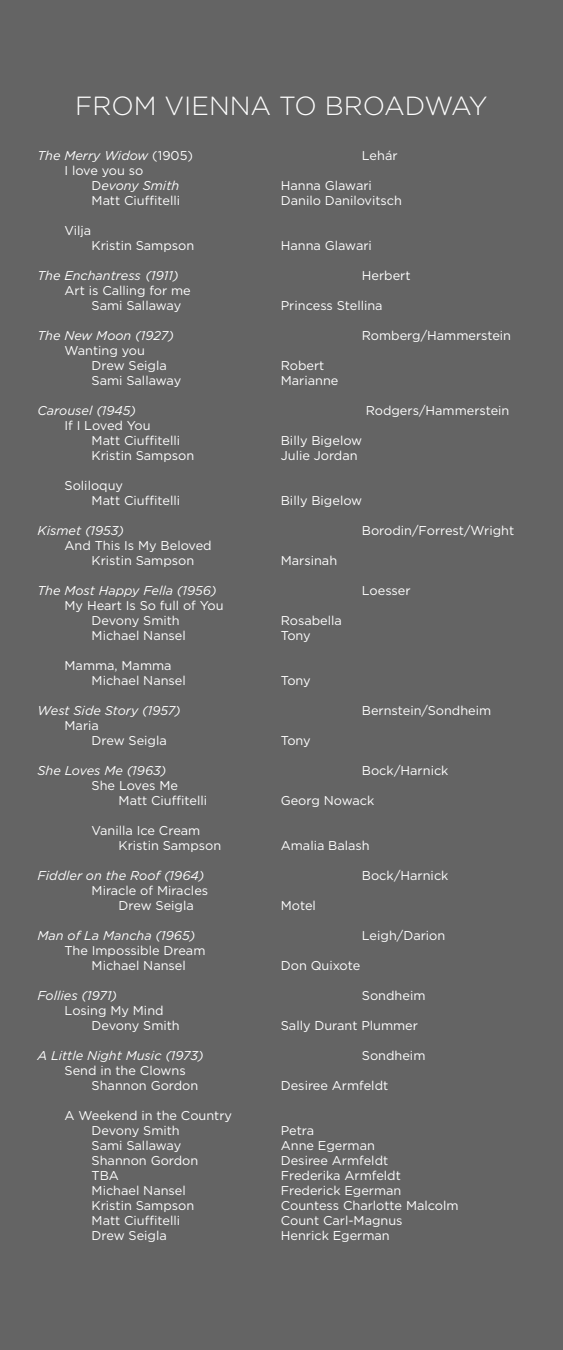
<style>
.page{position:relative;width:563px;height:1350px;background:#fff}
.page>*{position:absolute;margin:0;border:0;box-sizing:border-box;transform-origin:0 0}
.t1{font:300 26.25px "Gotham";color:#fff}
.t2{font:12.75px/15px "Gotham";color:#fff}
.t3{font:italic 12.75px "Gotham";color:#fff}
.s1{font-style:normal}
.s2{font-style:italic}
</style>
<div class="page">
<div style="left:0;top:0;width:562px;height:1350px;background:#646464"></div>
<h1 class="t1" style="left:75px;top:90px;width:414px">FROM VIENNA TO BROADWAY</h1>
<p class="t3" style="left:38px;top:148px;width:157px">The Merry Widow <span class="s1">(1905)</span></p>
<p class="t2" style="left:362px;top:148px;width:37px">Lehár</p>
<p class="t2" style="left:92px;top:163px;width:89px;text-indent:-27px">I love you so<br>D<span class="s2">evony Smith</span></p>
<p class="t2" style="left:281px;top:178px;width:93px">Hanna Glawari</p>
<p class="t2" style="left:92px;top:193px;width:90px">Matt Ciuffitelli</p>
<p class="t2" style="left:281px;top:193px;width:123px">Danilo Danilovitsch</p>
<p class="t2" style="left:65px;top:223px;width:28px">Vilja</p>
<p class="t2" style="left:92px;top:238px;width:104px">Kristin Sampson</p>
<p class="t2" style="left:281px;top:238px;width:93px">Hanna Glawari</p>
<p class="t3" style="left:38px;top:268px;width:143px">The Enchantress (1911)</p>
<p class="t2" style="left:362px;top:268px;width:50px">Herbert</p>
<p class="t2" style="left:92px;top:283px;width:101px;text-indent:-27px">Art is Calling for me<br>Sami Sallaway</p>
<p class="t2" style="left:281px;top:298px;width:103px">Princess Stellina</p>
<p class="t3" style="left:38px;top:328px;width:138px">The New Moon (1927)</p>
<p class="t2" style="left:362px;top:328px;width:151px">Romberg/Hammerstein</p>
<p class="t2" style="left:92px;top:343px;width:77px;text-indent:-27px">Wanting you<br>Drew Seigla</p>
<p class="t2" style="left:281px;top:358px;width:45px">Robert</p>
<p class="t2" style="left:92px;top:373px;width:91px">Sami Sallaway</p>
<p class="t2" style="left:281px;top:373px;width:59px">Marianne</p>
<p class="t3" style="left:38px;top:403px;width:100px">Carousel (1945)</p>
<p class="t2" style="left:365px;top:403px;width:145px">Rodgers/Hammerstein</p>
<p class="t2" style="left:92px;top:418px;width:90px;text-indent:-27px">If I Loved You<br>Matt Ciuffitelli</p>
<p class="t2" style="left:281px;top:433px;width:83px">Billy Bigelow</p>
<p class="t2" style="left:92px;top:448px;width:104px">Kristin Sampson</p>
<p class="t2" style="left:281px;top:448px;width:78px">Julie Jordan</p>
<p class="t2" style="left:92px;top:478px;width:90px;text-indent:-27px">Soliloquy<br>Matt Ciuffitelli</p>
<p class="t2" style="left:281px;top:493px;width:83px">Billy Bigelow</p>
<p class="t3" style="left:38px;top:523px;width:88px">Kismet (1953)</p>
<p class="t2" style="left:362px;top:523px;width:154px">Borodin/Forrest/Wright</p>
<p class="t2" style="left:92px;top:538px;width:122px;text-indent:-27px">And This Is My Beloved<br>Kristin Sampson</p>
<p class="t2" style="left:281px;top:553px;width:58px">Marsinah</p>
<p class="t3" style="left:38px;top:583px;width:180px">The Most Happy Fella (1956)</p>
<p class="t2" style="left:362px;top:583px;width:50px">Loesser</p>
<p class="t2" style="left:92px;top:598px;width:133px;text-indent:-27px">My Heart Is So full of You<br>Devony Smith</p>
<p class="t2" style="left:281px;top:613px;width:63px">Rosabella</p>
<p class="t2" style="left:92px;top:628px;width:96px">Michael Nansel</p>
<p class="t2" style="left:281px;top:628px;width:32px">Tony</p>
<p class="t2" style="left:92px;top:658px;width:96px;text-indent:-27px">Mamma, Mamma<br>Michael Nansel</p>
<p class="t2" style="left:281px;top:673px;width:32px">Tony</p>
<p class="t3" style="left:38px;top:703px;width:145px">West Side Story (1957)</p>
<p class="t2" style="left:362px;top:703px;width:131px">Bernstein/Sondheim</p>
<p class="t2" style="left:92px;top:718px;width:77px;text-indent:-27px">Maria<br>Drew Seigla</p>
<p class="t2" style="left:281px;top:733px;width:32px">Tony</p>
<p class="t3" style="left:38px;top:763px;width:130px">She Loves Me (1963)</p>
<p class="t2" style="left:362px;top:763px;width:88px">Bock/Harnick</p>
<p class="t2" style="left:119px;top:778px;width:90px;text-indent:-27px">She Loves Me<br>Matt Ciuffitelli</p>
<p class="t2" style="left:281px;top:793px;width:95px">Georg Nowack</p>
<p class="t2" style="left:119px;top:823px;width:104px;text-indent:-27px">Vanilla Ice Cream<br>Kristin Sampson</p>
<p class="t2" style="left:281px;top:838px;width:90px">Amalia Balash</p>
<p class="t3" style="left:38px;top:868px;width:168px">Fiddler on the Roof (1964)</p>
<p class="t2" style="left:362px;top:868px;width:88px">Bock/Harnick</p>
<p class="t2" style="left:119px;top:883px;width:91px;text-indent:-27px">Miracle of Miracles<br>Drew Seigla</p>
<p class="t2" style="left:281px;top:898px;width:37px">Motel</p>
<p class="t3" style="left:38px;top:928px;width:159px">Man of La Mancha (1965)</p>
<p class="t2" style="left:362px;top:928px;width:85px">Leigh/Darion</p>
<p class="t2" style="left:65px;top:943px;width:142px;text-align:center">The Impossible Dream<br>Michael Nansel</p>
<p class="t2" style="left:281px;top:958px;width:81px">Don Quixote</p>
<p class="t3" style="left:38px;top:988px;width:81px">Follies (1971)</p>
<p class="t2" style="left:362px;top:988px;width:65px">Sondheim</p>
<p class="t2" style="left:92px;top:1003px;width:90px;text-indent:-27px">Losing My Mind<br>Devony Smith</p>
<p class="t2" style="left:281px;top:1018px;width:139px">Sally Durant Plummer</p>
<p class="t3" style="left:38px;top:1048px;width:168px">A Little Night Music (1973)</p>
<p class="t2" style="left:362px;top:1048px;width:65px">Sondheim</p>
<p class="t2" style="left:92px;top:1063px;width:108px;text-indent:-27px">Send in the Clowns<br>Shannon Gordon</p>
<p class="t2" style="left:281px;top:1078px;width:109px">Desiree Armfeldt</p>
<p class="t2" style="left:92px;top:1108px;width:142px;text-indent:-27px">A Weekend in the Country<br>Devony Smith</p>
<p class="t2" style="left:281px;top:1123px;width:35px">Petra</p>
<p class="t2" style="left:92px;top:1138px;width:91px">Sami Sallaway</p>
<p class="t2" style="left:281px;top:1138px;width:96px">Anne Egerman</p>
<p class="t2" style="left:92px;top:1153px;width:108px">Shannon Gordon</p>
<p class="t2" style="left:281px;top:1153px;width:109px">Desiree Armfeldt</p>
<p class="t2" style="left:92px;top:1168px;width:29px">TBA</p>
<p class="t2" style="left:281px;top:1168px;width:122px">Frederika Armfeldt</p>
<p class="t2" style="left:92px;top:1183px;width:96px">Michael Nansel</p>
<p class="t2" style="left:281px;top:1183px;width:122px">Frederick Egerman</p>
<p class="t2" style="left:92px;top:1198px;width:104px">Kristin Sampson</p>
<p class="t2" style="left:281px;top:1198px;width:179px">Countess Charlotte Malcolm</p>
<p class="t2" style="left:92px;top:1213px;width:90px">Matt Ciuffitelli</p>
<p class="t2" style="left:281px;top:1213px;width:123px">Count Carl-Magnus</p>
<p class="t2" style="left:92px;top:1228px;width:77px">Drew Seigla</p>
<p class="t2" style="left:281px;top:1228px;width:110px">Henrick Egerman</p>
</div>
